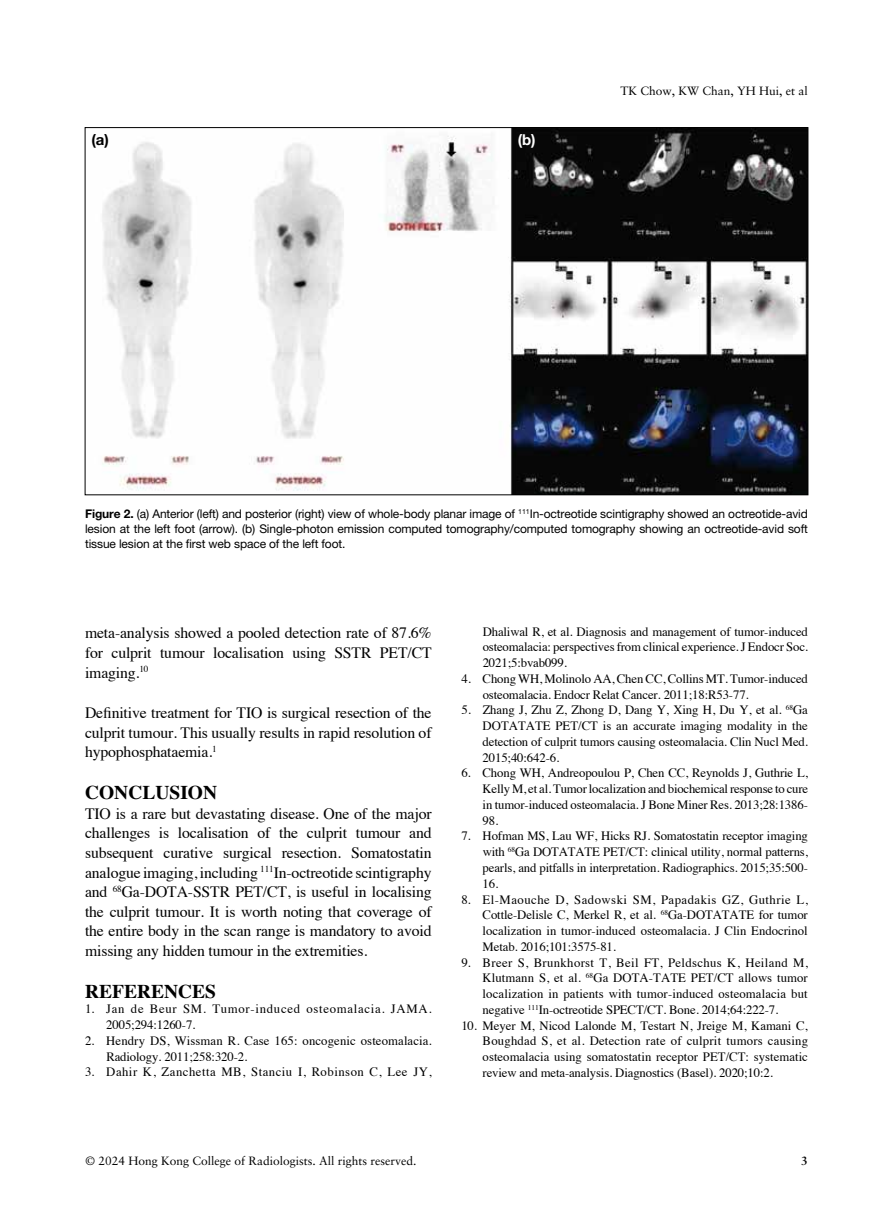
<style>
.page{position:relative;width:893px;height:1229px;background:#fff}
.page>*{position:absolute;margin:0;border:0;box-sizing:border-box;transform-origin:0 0}
.t1{font:700 19.5px "Times";color:#000}
.t2{font:15.75px/19.6px "Times";letter-spacing:-.01em;color:#000;text-align:justify}
.t3{font:700 15px "Helvetica Neue";color:#000}
.t4{font:700 15px "Helvetica Neue";color:#fff}
.t5{font:12.75px/15.8px "Times";letter-spacing:-.01em;color:#000;text-align:justify}
.t6{font:12.75px/15.8px "Times";letter-spacing:.01em;color:#000}
.t7{font:12.75px/15.8px "Times";letter-spacing:.055em;color:#000}
.t8{font:12.75px "Times";letter-spacing:.035em;color:#000}
.t9{font:12px/15px "Helvetica Neue";letter-spacing:-.01em;color:#000;text-align:justify}
.t10{font:12px "Sabon";color:#000}
.t11{font:700 12px "Sabon";color:#000}
.s1{font-weight:700}
</style>
<div class="page">
<img style="left:102px;top:129px;width:704px;height:364px">
<p class="t3" style="left:91px;top:130px;width:19px">(a)</p>
<p class="t4" style="left:518px;top:130px;width:20px">(b)</p>
<p class="t10" style="left:621px;top:84px;width:189px">TK Chow, KW Chan, YH Hui, et al</p>
<p class="t9" style="left:85px;top:506px;width:724px"><span class="s1">Figure 2.</span> (a) Anterior (left) and posterior (right) view of whole-body planar image of <sup>111</sup>In-octreotide scintigraphy showed an octreotide-avid lesion at the left foot (arrow). (b) Single-photon emission computed tomography/computed tomography showing an octreotide-avid soft tissue lesion at the first web space of the left foot.</p>
<p class="t2" style="left:85px;top:622px;width:348px">meta-analysis showed a pooled detection rate of 87.6% for culprit tumour localisation using SSTR PET/CT imaging.<sup>10</sup></p>
<p class="t2" style="left:85px;top:702px;width:348px">Definitive treatment for TIO is surgical resection of the culprit tumour. This usually results in rapid resolution of hypophosphataemia.<sup>1</sup></p>
<h1 class="t1" style="left:85px;top:774px;width:134px">CONCLUSION</h1>
<p class="t2" style="left:85px;top:802px;width:348px">TIO is a rare but devastating disease. One of the major challenges is localisation of the culprit tumour and subsequent curative surgical resection. Somatostatin analogue imaging, including <sup>111</sup>In-octreotide scintigraphy and <sup>68</sup>Ga-DOTA-SSTR PET/CT, is useful in localising the culprit tumour. It is worth noting that coverage of the entire body in the scan range is mandatory to avoid missing any hidden tumour in the extremities.</p>
<h1 class="t1" style="left:85px;top:972px;width:133px">REFERENCES</h1>
<p class="t7" style="left:106px;top:1000px;width:327px;text-indent:-21px">1. Jan de Beur SM. Tumor-induced osteomalacia. JAMA.<br>2005;294:1260-7.</p>
<p class="t6" style="left:106px;top:1031px;width:327px;text-indent:-21px">2. Hendry DS, Wissman R. Case 165: oncogenic osteomalacia.<br>Radiology. 2011;258:320-2.</p>
<p class="t8" style="left:85px;top:1060px;width:348px">3. Dahir K, Zanchetta MB, Stanciu I, Robinson C, Lee JY,</p>
<p class="t5" style="left:483px;top:622px;width:327px">Dhaliwal R, et al. Diagnosis and management of tumor-induced osteomalacia: perspectives from clinical experience. J Endocr Soc.<br>2021;5:bvab099.</p>
<p class="t5" style="left:483px;top:670px;width:327px;text-indent:-21px">4. Chong WH, Molinolo AA, Chen CC, Collins MT. Tumor-induced osteomalacia. Endocr Relat Cancer. 2011;18:R53-77.</p>
<p class="t5" style="left:483px;top:701px;width:327px;text-indent:-21px">5. Zhang J, Zhu Z, Zhong D, Dang Y, Xing H, Du Y, et al. <sup>68</sup>Ga DOTATATE PET/CT is an accurate imaging modality in the detection of culprit tumors causing osteomalacia. Clin Nucl Med.<br>2015;40:642-6.</p>
<p class="t5" style="left:483px;top:764px;width:327px;text-indent:-21px">6. Chong WH, Andreopoulou P, Chen CC, Reynolds J, Guthrie L, Kelly M, et al. Tumor localization and biochemical response to cure in tumor-induced osteomalacia. J Bone Miner Res. 2013;28:1386- 98.</p>
<p class="t5" style="left:483px;top:827px;width:327px;text-indent:-21px">7. Hofman MS, Lau WF, Hicks RJ. Somatostatin receptor imaging with <sup>68</sup>Ga DOTATATE PET/CT: clinical utility, normal patterns, pearls, and pitfalls in interpretation. Radiographics. 2015;35:500- 16.</p>
<p class="t5" style="left:483px;top:890px;width:327px;text-indent:-21px">8. El-Maouche D, Sadowski SM, Papadakis GZ, Guthrie L, Cottle-Delisle C, Merkel R, et al. <sup>68</sup>Ga-DOTATATE for tumor localization in tumor-induced osteomalacia. J Clin Endocrinol Metab. 2016;101:3575-81.</p>
<p class="t5" style="left:483px;top:953px;width:327px;text-indent:-21px">9. Breer S, Brunkhorst T, Beil FT, Peldschus K, Heiland M, Klutmann S, et al. <sup>68</sup>Ga DOTA-TATE PET/CT allows tumor localization in patients with tumor-induced osteomalacia but negative <sup>111</sup>In-octreotide SPECT/CT. Bone. 2014;64:222-7.</p>
<p class="t5" style="left:483px;top:1016px;width:327px;text-indent:-21px">10. Meyer M, Nicod Lalonde M, Testart N, Jreige M, Kamani C, Boughdad S, et al. Detection rate of culprit tumors causing osteomalacia using somatostatin receptor PET/CT: systematic review and meta-analysis. Diagnostics (Basel). 2020;10:2.</p>
<p class="t10" style="left:85px;top:1153px;width:333px">© 2024 Hong Kong College of Radiologists. All rights reserved.</p>
<p class="t11" style="left:801px;top:1153px;width:8px">3</p>
</div>
